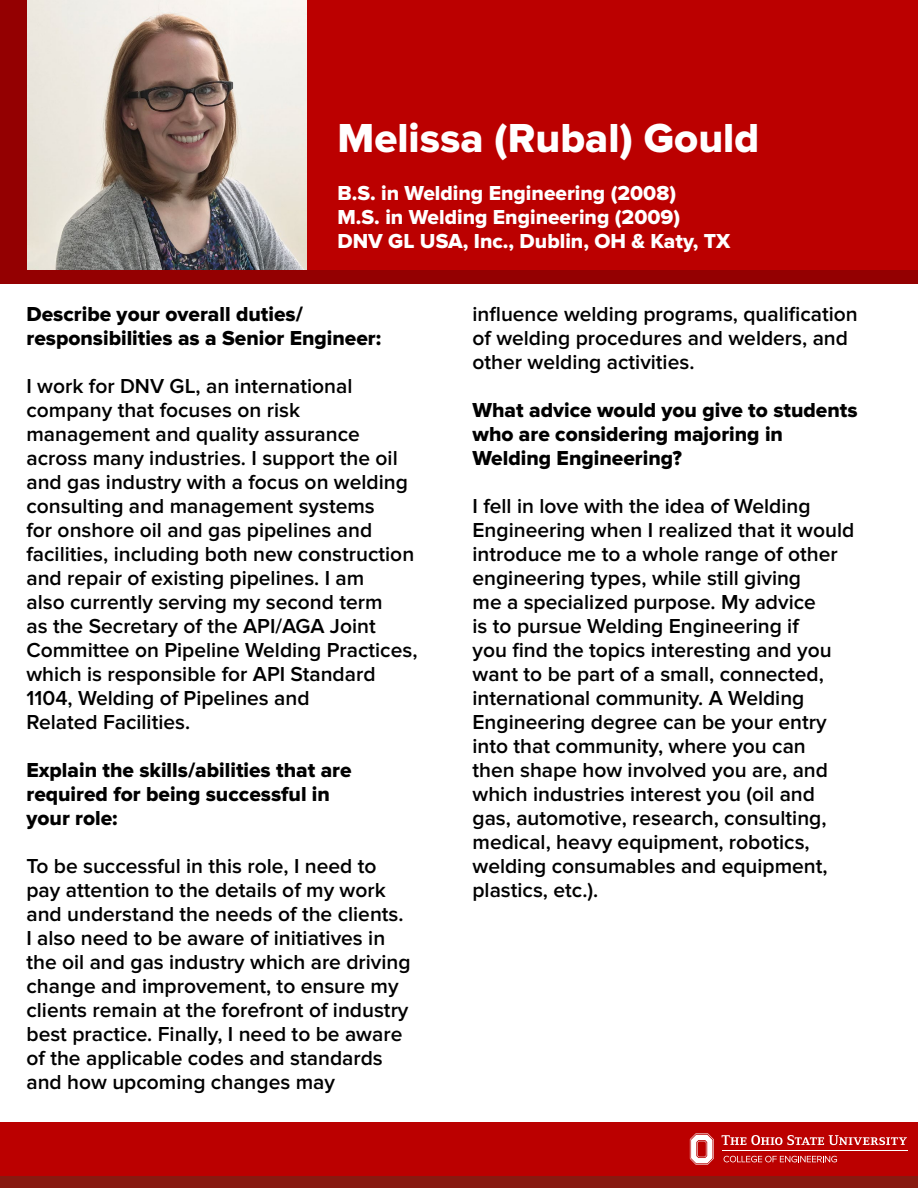
<style>
.page{position:relative;width:918px;height:1188px;background:#fff}
.page>*{position:absolute;margin:0;border:0;box-sizing:border-box;transform-origin:0 0}
.Header_Title_Text{font:42px "Proxima Nova Extrabld";color:#fff}
.Response__Regular{font:600 21px/24px "Proxima Nova";color:#000}
.Question__Bold{font:21px/24px "Proxima Nova Extrabld";color:#000}
.Header_Body_Text{font:21px "Proxima Nova Extrabld";color:#fff}
</style>
<div class="page">
<div style="left:0;top:0;width:918px;height:284px;background:#940001"></div>
<div style="left:307px;top:0;width:611px;height:270px;background:#b00"></div>
<div style="left:0;top:1122px;width:918px;height:54px;background:#b00"></div>
<div style="left:0;top:1176px;width:918px;height:12px;background:#881910"></div>
<svg style="left:724px;top:1156px;width:113px;height:6px"></svg>
<svg style="left:690px;top:1133px;width:24px;height:32px"></svg>
<hr style="left:722px;top:1150px;width:186px;height:1px;background:#fff">
<svg style="left:722px;top:1135px;width:185px;height:10px"></svg>
<img style="left:28px;top:0;width:279px;height:270px">
<p class="Header_Title_Text" style="left:338px;top:113px;width:423px">Melissa (Rubal) Gould</p>
<p class="Header_Body_Text" style="left:338px;top:180px;width:340px">B.S. in Welding Engineering (2008)</p>
<p class="Header_Body_Text" style="left:338px;top:204px;width:344px">M.S. in Welding Engineering (2009)</p>
<p class="Header_Body_Text" style="left:338px;top:228px;width:395px">DNV GL USA, Inc., Dublin, OH &amp; Katy, TX</p>
<p class="Question__Bold" style="left:26px;top:303px;width:356px">Describe your overall duties/ responsibilities as a Senior Engineer:</p>
<p class="Response__Regular" style="left:26px;top:375px;width:393px">I work for DNV GL, an international company that focuses on risk management and quality assurance across many industries. I support the oil and gas industry with a focus on welding consulting and management systems<br>for onshore oil and gas pipelines and facilities, including both new construction and repair of existing pipelines. I am<br>also currently serving my second term<br>as the Secretary of the API/AGA Joint Committee on Pipeline Welding Practices, which is responsible for API Standard 1104, Welding of Pipelines and<br>Related Facilities.</p>
<p class="Question__Bold" style="left:26px;top:759px;width:327px">Explain the skills/abilities that are required for being successful in your role:</p>
<p class="Response__Regular" style="left:26px;top:855px;width:386px">To be successful in this role, I need to pay attention to the details of my work and understand the needs of the clients.<br>I also need to be aware of initiatives in the oil and gas industry which are driving change and improvement, to ensure my clients remain at the forefront of industry best practice. Finally, I need to be aware of the applicable codes and standards and how upcoming changes may</p>
<p class="Response__Regular" style="left:473px;top:303px;width:387px">influence welding programs, qualification of welding procedures and welders, and other welding activities.</p>
<p class="Question__Bold" style="left:473px;top:399px;width:387px">What advice would you give to students who are considering majoring in<br>Welding Engineering?</p>
<p class="Response__Regular" style="left:473px;top:495px;width:383px">I fell in love with the idea of Welding Engineering when I realized that it would introduce me to a whole range of other engineering types, while still giving<br>me a specialized purpose. My advice<br>is to pursue Welding Engineering if<br>you find the topics interesting and you want to be part of a small, connected, international community. A Welding Engineering degree can be your entry into that community, where you can<br>then shape how involved you are, and which industries interest you (oil and gas, automotive, research, consulting, medical, heavy equipment, robotics, welding consumables and equipment, plastics, etc.).</p>
</div>
